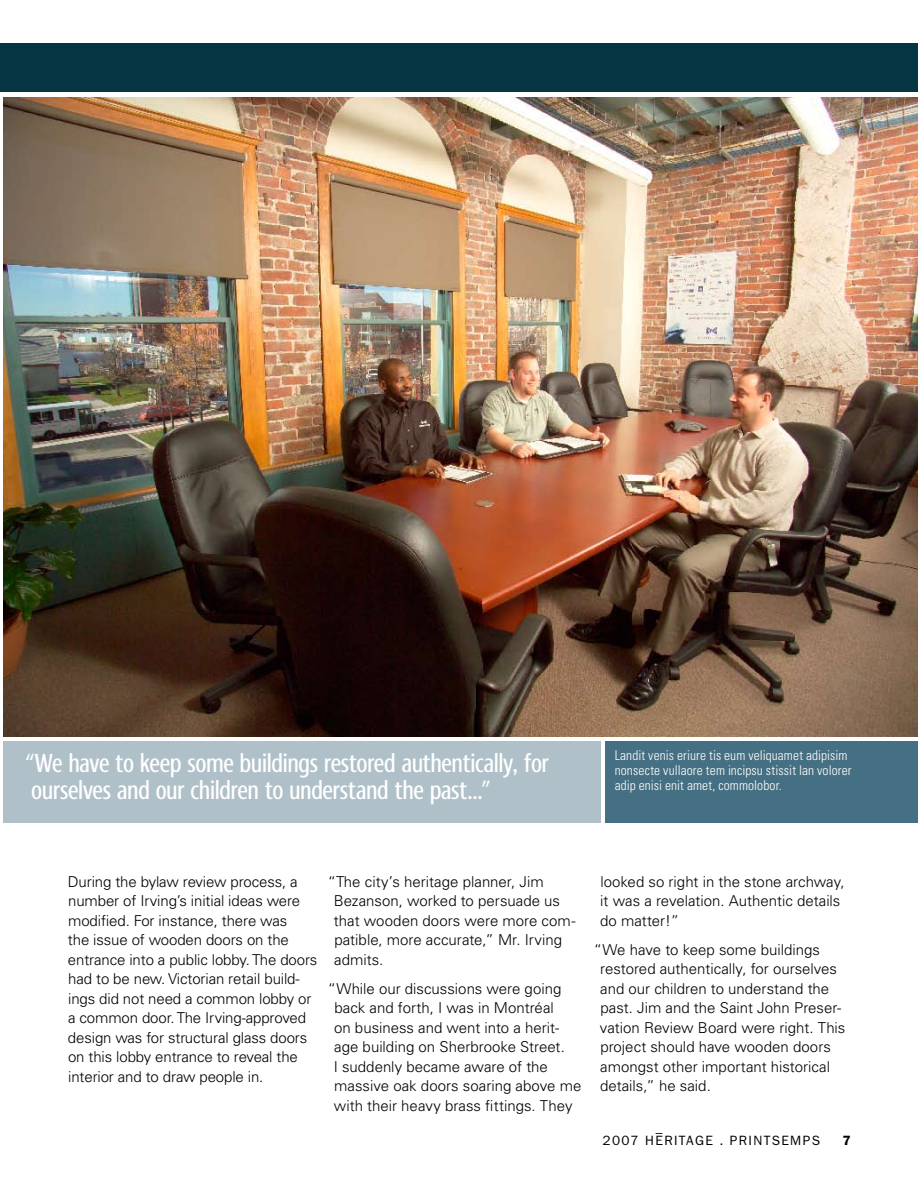
<style>
.page{position:relative;width:918px;height:1188px;background:#fff}
.page>*{position:absolute;margin:0;border:0;box-sizing:border-box;transform-origin:0 0}
.t1{font:300 27px/27px "Uunet";letter-spacing:.005em;color:#fff}
.t2{font:300 15px/19.5px "Univers";color:#000}
.t3{font:300 condensed 13.5px/15px "Univers";letter-spacing:.01em;color:#fff}
.t4{font:13.5px "Franklin Gothic";letter-spacing:.1em;color:#000}
</style>
<div class="page">
<div style="left:3px;top:742px;width:598px;height:81px;background:#b0c0c9"></div>
<div style="left:605px;top:742px;width:313px;height:81px;background:#456f82"></div>
<img style="left:4px;top:97px;width:914px;height:639px">
<div style="left:0;top:43px;width:918px;height:49px;background:#053442"></div>
<h1 class="t1" style="left:25px;top:751px;width:525px">“We have to keep some buildings restored authentically, for ourselves and our children to understand the past...”</h1>
<p class="t3" style="left:615px;top:748px;width:238px">Landit venis eriure tis eum veliquamet adipisim nonsecte vullaore tem incipsu stissit lan volorer adip enisi enit amet, commolobor.</p>
<p class="t2" style="left:68px;top:871px;width:251px">During the bylaw review process, a number of Irving’s initial ideas were modified. For instance, there was<br>the issue of wooden doors on the entrance into a public lobby. The doors had to be new. Victorian retail build&shy;ings did not need a common lobby or a common door. The Irving-approved design was for structural glass doors on this lobby entrance to reveal the interior and to draw people in.</p>
<p class="t2" style="left:334px;top:871px;width:243px;text-indent:-6px">“The city’s heritage planner, Jim<br>Bezanson, worked to persuade us that wooden doors were more com&shy;patible, more accurate,” Mr. Irving admits.</p>
<p class="t2" style="left:334px;top:979px;width:249px;text-indent:-6px">“While our discussions were going back and forth, I was in Montréal<br>on business and went into a herit&shy;age building on Sherbrooke Street.<br>I suddenly became aware of the massive oak doors soaring above me with their heavy brass fittings. They</p>
<p class="t2" style="left:600px;top:871px;width:246px">looked so right in the stone archway, it was a revelation. Authentic details do matter!”</p>
<p class="t2" style="left:600px;top:940px;width:247px;text-indent:-6px">“We have to keep some buildings restored authentically, for ourselves and our children to understand the past. Jim and the Saint John Preser&shy;vation Review Board were right. This project should have wooden doors amongst other important historical details,” he said.</p>
<p class="t4" style="left:656px;top:1125px;width:8px">–</p>
<p class="t4" style="left:603px;top:1133px;width:219px">2007 HERITAGE . PRINTSEMPS</p>
</div>
